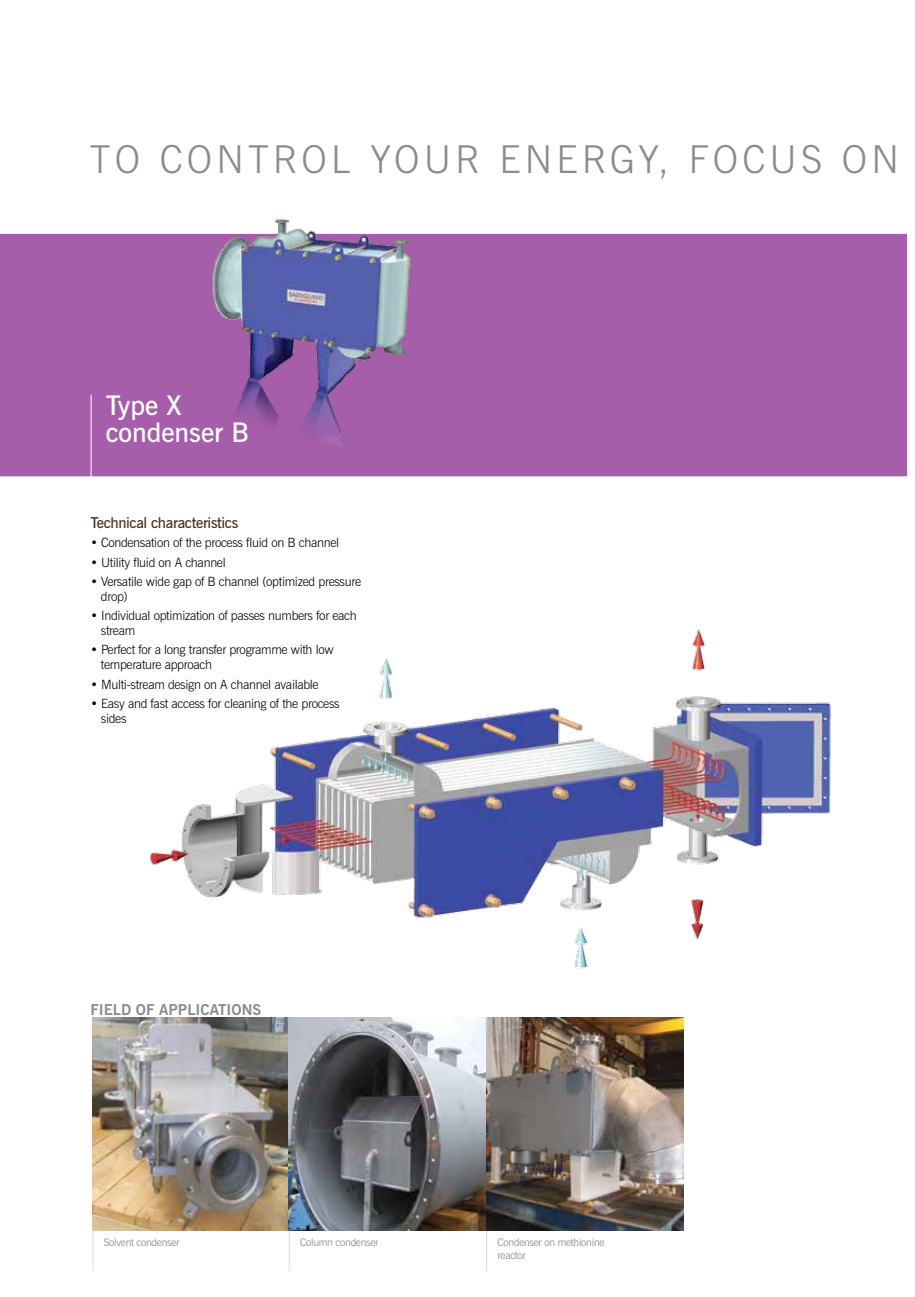
<style>
.page{position:relative;width:915px;height:1297px;background:#fff}
.page>*{position:absolute;margin:0;border:0;box-sizing:border-box;transform-origin:0 0}
.t1{font:300 38.4px "News Gothic BT";letter-spacing:.11em;color:#8a8b8e}
.t2{font:600 27px/27px "News Gothic BT";color:#fff}
.t3{font:600 15px "News Gothic BT";letter-spacing:-.025em;color:#4e301c}
.t4{font:700 15px "News Gothic BT";color:#8a8b8e}
.t5{font:300 12.75px/15px "News Gothic BT";letter-spacing:-.025em;color:#000}
.t6{font:300 10.5px/12.6px "News Gothic BT";letter-spacing:-.025em;color:#808284}
</style>
<div class="page">
<div style="left:0;top:234px;width:906px;height:243px;background:#a75eaa"></div>
<svg style="left:906px;top:333px;width:1px;height:144px"></svg>
<div style="left:820px;top:296px;width:86px;height:181px;background:#a75eaa"></div>
<hr style="left:91px;top:395px;width:1px;height:135px;background:#fff">
<hr style="left:92px;top:1229px;width:1px;height:42px;background:#dadbdc">
<hr style="left:289px;top:1229px;width:1px;height:42px;background:#dadbdc">
<hr style="left:486px;top:1229px;width:1px;height:42px;background:#dadbdc">
<img style="left:152px;top:218px;width:331px;height:242px">
<img style="left:92px;top:1047px;width:591px;height:183px">
<img style="left:92px;top:629px;width:739px;height:418px">
<h1 class="t1" style="left:90px;top:136px;width:810px">TO CONTROL YOUR ENERGY, FOCUS ON</h1>
<h2 class="t2" style="left:106px;top:392px;width:145px">Type X condenser B</h2>
<p class="t3" style="left:90px;top:514px;width:149px">Technical characteristics</p>
<p class="t5" style="left:90px;top:535px;width:250px">• Condensation of the process fluid on B channel</p>
<p class="t5" style="left:90px;top:554px;width:137px">• Utility fluid on A channel</p>
<p class="t5" style="left:101px;top:574px;width:262px;text-indent:-11px">• Versatile wide gap of B channel (optimized pressure drop)</p>
<p class="t5" style="left:101px;top:608px;width:257px;text-indent:-11px">• Individual optimization of passes numbers for each stream</p>
<p class="t5" style="left:101px;top:642px;width:234px;text-indent:-11px">• Perfect for a long transfer programme with low temperature approach</p>
<p class="t5" style="left:90px;top:676px;width:230px">• Multi-stream design on A channel available</p>
<p class="t5" style="left:101px;top:696px;width:240px;text-indent:-11px">• Easy and fast access for cleaning of the process sides</p>
<p class="t4" style="left:90px;top:1000px;width:172px">FIELD OF APPLICATIONS</p>
<p class="t6" style="left:104px;top:1236px;width:77px">Solvent condenser</p>
<p class="t6" style="left:300px;top:1236px;width:80px">Column condenser</p>
<p class="t6" style="left:497px;top:1236px;width:108px">Condenser on methionine reactor</p>
</div>
